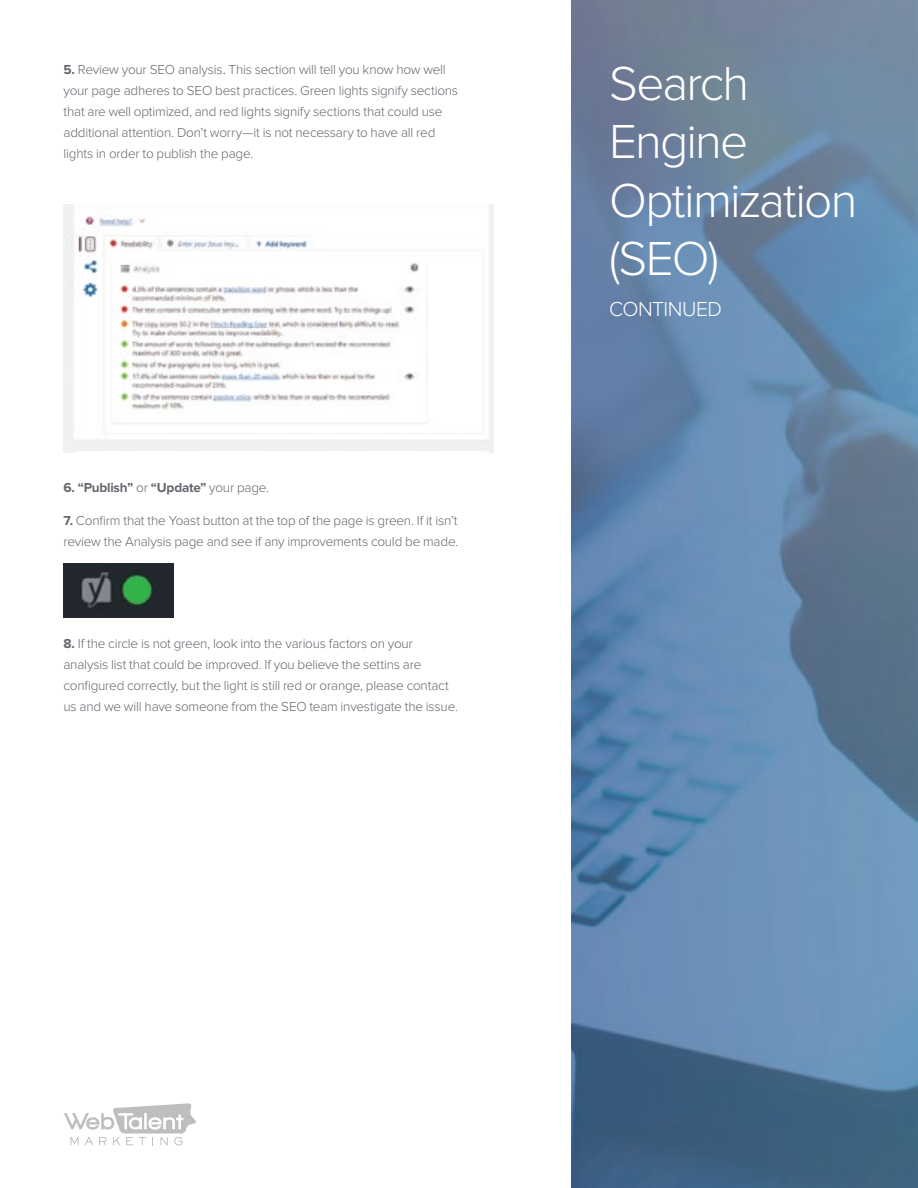
<style>
.page{position:relative;width:918px;height:1188px;background:#fff}
.page>*{position:absolute;margin:0;border:0;box-sizing:border-box;transform-origin:0 0}
.t1{font:300 49.5px/58.5px "Proxima Nova";letter-spacing:-.035em;color:#fff}
.t2{font:300 21px "Proxima Nova";letter-spacing:-.025em;color:#fff}
.t3{font:300 13.5px/21px "Proxima Nova";letter-spacing:-.015em;color:#63676e}
.t4{font:700 13.5px "Proxima Nova";letter-spacing:-.015em;color:#63676e}
.s1{font-weight:700}
.s2{font-weight:400}
.s3{font-weight:300}
</style>
<div class="page">
<svg style="left:64px;top:1103px;width:132px;height:42px"></svg>
<img style="left:572px;top:0;width:345px;height:1188px">
<img style="left:63px;top:205px;width:430px;height:247px">
<img style="left:64px;top:564px;width:109px;height:54px">
<p class="t3" style="left:63px;top:60px;width:396px"><span class="s1">5.</span> Review your SEO analysis<span class="s2">.</span> This section will tell you know how well your page adheres to SEO best practices. Green lights signify sections that are well optimized, and red lights signify sections that could use additional attention. Don’t worry—it is not necessary to have all red lights in order to publish the page.</p>
<p class="t4" style="left:63px;top:479px;width:207px">6. “Publish” <span class="s3">or</span> “Update” <span class="s3">your page.</span></p>
<p class="t3" style="left:63px;top:510px;width:396px"><span class="s1">7.</span> Confirm that the Yoast button at the top of the page is green. If it isn’t review the Analysis page and see if any improvements could be made.</p>
<p class="t3" style="left:63px;top:633px;width:396px"><span class="s1">8.</span> If the circle is not green, look into the various factors on your analysis list that could be improved. If you believe the settins are configured correctly, but the light is still red or orange, please contact us and we will have someone from the SEO team investigate the issue.</p>
<h1 class="t1" style="left:609px;top:55px;width:250px">Search<br>Engine<br>Optimization (SEO)</h1>
<h2 class="t2" style="left:609px;top:297px;width:114px">CONTINUED</h2>
</div>
